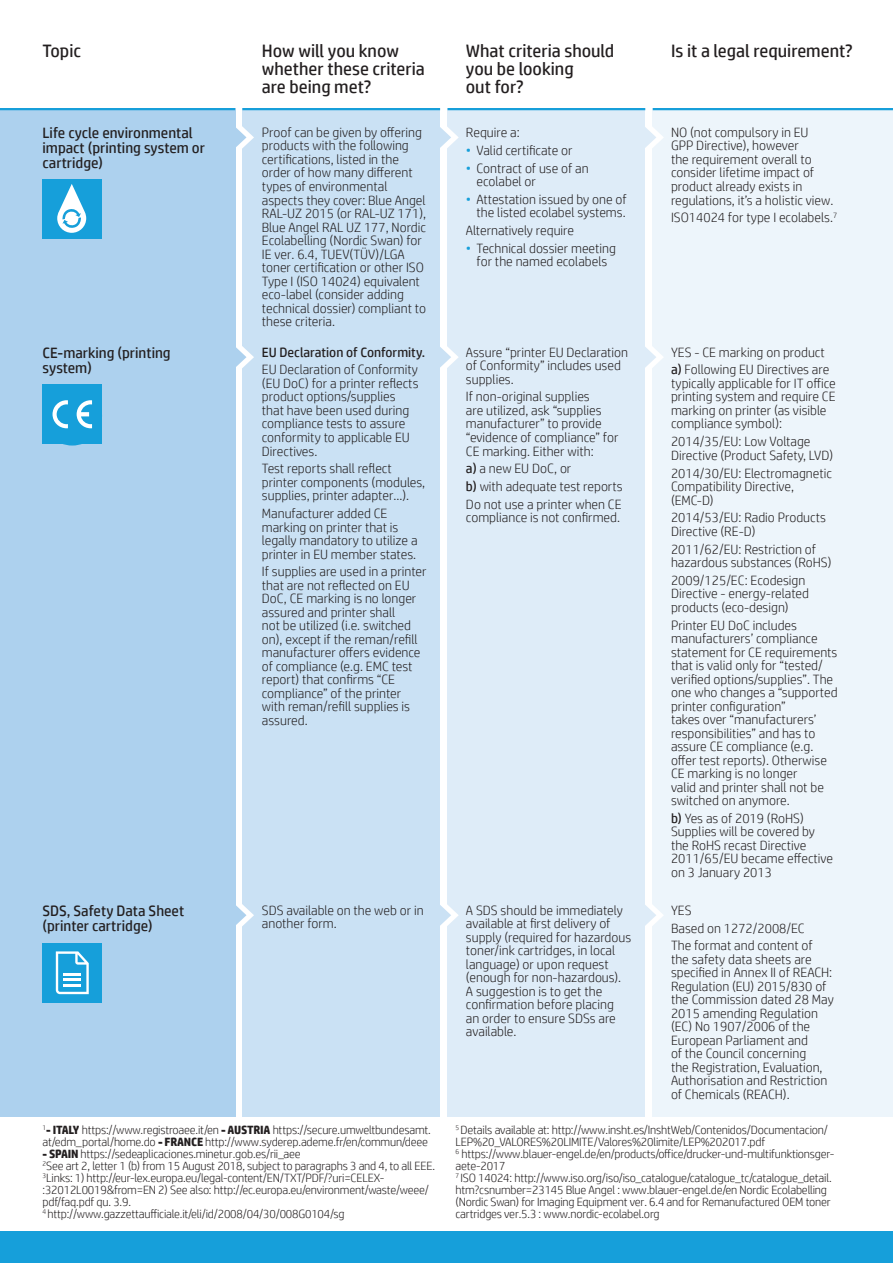
<style>
.page{position:relative;width:893px;height:1263px;background:#fff}
.page>*{position:absolute;margin:0;border:0;box-sizing:border-box;transform-origin:0 0}
.t1{font:18px/18px "HP Simplified";color:#231f20}
.t2{font:15px/15px "HP Simplified";color:#231f20}
.t3{font:300 13.5px/13.5px "HP Simplified";color:#231f20}
.t4{font:13.5px "HP Simplified";color:#231f20}
.t5{font:300 12px/12px "HP Simplified";letter-spacing:-.015em;color:#231f20}
.s1{color:#169fda}
.s2{font-weight:400}
.s3{font-weight:700}
</style>
<div class="page">
<div style="left:0;top:1232px;width:893px;height:31px;background:#169fda"></div>
<div style="left:0;top:108px;width:235px;height:1008px;background:#add1ee"></div>
<div style="left:242px;top:108px;width:198px;height:1008px;background:#cae1f4"></div>
<div style="left:448px;top:108px;width:197px;height:1008px;background:#deecf8"></div>
<div style="left:653px;top:108px;width:240px;height:1008px;background:#edf5fb"></div>
<hr style="left:0;top:108px;width:235px;height:2px;background:#169fda">
<hr style="left:242px;top:108px;width:198px;height:2px;background:#169fda">
<hr style="left:448px;top:108px;width:197px;height:2px;background:#169fda">
<hr style="left:653px;top:108px;width:240px;height:2px;background:#169fda">
<div style="left:43px;top:179px;width:59px;height:60px;background:#169fda"></div>
<svg style="left:57px;top:184px;width:29px;height:49px"></svg>
<svg style="left:235px;top:126px;width:19px;height:23px"></svg>
<svg style="left:440px;top:126px;width:19px;height:23px"></svg>
<svg style="left:645px;top:126px;width:19px;height:23px"></svg>
<div style="left:43px;top:943px;width:59px;height:59px;background:#169fda"></div>
<svg style="left:56px;top:951px;width:33px;height:43px"></svg>
<svg style="left:235px;top:346px;width:19px;height:23px"></svg>
<svg style="left:440px;top:346px;width:19px;height:23px"></svg>
<svg style="left:645px;top:347px;width:18px;height:22px"></svg>
<svg style="left:235px;top:904px;width:19px;height:23px"></svg>
<svg style="left:440px;top:904px;width:19px;height:23px"></svg>
<svg style="left:645px;top:905px;width:18px;height:22px"></svg>
<div style="left:43px;top:384px;width:59px;height:60px;background:#169fda"></div>
<svg style="left:53px;top:400px;width:15px;height:28px"></svg>
<svg style="left:77px;top:400px;width:15px;height:28px"></svg>
<h1 class="t1" style="left:43px;top:42px;width:40px">Topic</h1>
<h1 class="t1" style="left:262px;top:42px;width:164px">How will you know whether these criteria are being met?</h1>
<h1 class="t1" style="left:466px;top:42px;width:150px">What criteria should you be looking<br>out for?</h1>
<h1 class="t1" style="left:671px;top:42px;width:183px">Is it a legal requirement?</h1>
<p class="t3" style="left:466px;top:125px;width:55px">Require a:</p>
<p class="t3" style="left:466px;top:143px;width:108px"><span class="s1">•</span> Valid certificate or</p>
<p class="t3" style="left:477px;top:161px;width:114px;text-indent:-11px"><span class="s1">•</span> Contract of use of an ecolabel or</p>
<p class="t3" style="left:466px;top:192px;width:162px;text-align:right"><span class="s1">•</span> Attestation issued by one of the listed ecolabel systems.</p>
<p class="t3" style="left:466px;top:223px;width:110px">Alternatively require</p>
<p class="t3" style="left:466px;top:241px;width:152px;text-align:center"><span class="s1">•</span> Technical dossier meeting for the named ecolabels</p>
<p class="t3" style="left:671px;top:125px;width:164px">NO (not compulsory in EU<br>GPP Directive), however<br>the requirement overall to consider lifetime impact of product already exists in regulations, it’s a holistic view.</p>
<p class="t3" style="left:671px;top:210px;width:168px">ISO14024 for type I ecolabels.<sup>7</sup></p>
<p class="t3" style="left:262px;top:125px;width:166px">Proof can be given by offering products with the following certifications, listed in the order of how many different types of environmental aspects they cover: Blue Angel<br>RAL-UZ 2015 (or RAL-UZ 171),<br>Blue Angel RAL UZ 177, Nordic<br>Ecolabelling (Nordic Swan) for<br>IE ver. 6.4, TUEV(TÜV)/LGA toner certification or other ISO<br>Type I (ISO 14024) equivalent eco-label (consider adding technical dossier) compliant to these criteria.</p>
<p class="t2" style="left:43px;top:125px;width:164px">Life cycle environmental impact (printing system or cartridge)</p>
<p class="t2" style="left:43px;top:345px;width:130px">CE-marking (printing system)</p>
<p class="t2" style="left:43px;top:903px;width:143px">SDS, Safety Data Sheet (printer cartridge)</p>
<p class="t4" style="left:262px;top:344px;width:165px">EU Declaration of Conformity.</p>
<p class="t3" style="left:262px;top:363px;width:158px">EU Declaration of Conformity (EU DoC) for a printer reflects product options/supplies that have been used during compliance tests to assure conformity to applicable EU<br>Directives.</p>
<p class="t3" style="left:262px;top:461px;width:165px">Test reports shall reflect printer components (modules, supplies, printer adapter...).</p>
<p class="t3" style="left:262px;top:506px;width:157px">Manufacturer added CE marking on printer that is legally mandatory to utilize a printer in EU member states.</p>
<p class="t3" style="left:262px;top:564px;width:166px">If supplies are used in a printer that are not reflected on EU<br>DoC, CE marking is no longer assured and printer shall<br>not be utilized (i.e. switched on), except if the reman/refill manufacturer offers evidence of compliance (e.g. EMC test report) that confirms “CE compliance” of the printer with reman/refill supplies is assured.</p>
<p class="t3" style="left:466px;top:345px;width:164px">Assure “printer EU Declaration of Conformity” includes used supplies.</p>
<p class="t3" style="left:466px;top:390px;width:154px">If non-original supplies<br>are utilized, ask “supplies manufacturer” to provide “evidence of compliance” for<br>CE marking. Either with:</p>
<p class="t3" style="left:466px;top:459px;width:158px;line-height:17.7px"><span class="s2">a)</span> a new EU DoC, or<br><span class="s2">b)</span> with adequate test reports<br>Do not use a printer when CE</p>
<p class="t3" style="left:466px;top:510px;width:156px">compliance is not confirmed.</p>
<p class="t3" style="left:671px;top:343px;width:160px;line-height:17.7px">YES - CE marking on product <span class="s2">a)</span> Following EU Directives are</p>
<p class="t3" style="left:671px;top:376px;width:166px">typically applicable for IT office printing system and require CE marking on printer (as visible compliance symbol):</p>
<p class="t3" style="left:671px;top:434px;width:164px">2014/35/EU: Low Voltage<br>Directive (Product Safety, LVD)</p>
<p class="t3" style="left:671px;top:466px;width:162px">2014/30/EU: Electromagnetic<br>Compatibility Directive, (EMC-D)</p>
<p class="t3" style="left:671px;top:510px;width:156px">2014/53/EU: Radio Products<br>Directive (RE-D)</p>
<p class="t3" style="left:671px;top:542px;width:162px">2011/62/EU: Restriction of hazardous substances (RoHS)</p>
<p class="t3" style="left:671px;top:573px;width:140px">2009/125/EC: Ecodesign<br>Directive - energy-related products (eco-design)</p>
<p class="t3" style="left:671px;top:618px;width:168px">Printer EU DoC includes manufacturers’ compliance statement for CE requirements that is valid only for “tested/ verified options/supplies”. The one who changes a “supported printer configuration”<br>takes over “manufacturers’ responsibilities” and has to assure CE compliance (e.g. offer test reports). Otherwise<br>CE marking is no longer<br>valid and printer shall not be switched on anymore.</p>
<p class="t3" style="left:671px;top:811px;width:164px"><span class="s2">b)</span> Yes as of 2019 (RoHS)<br>Supplies will be covered by the RoHS recast Directive<br>2011/65/EU became effective on 3 January 2013</p>
<p class="t3" style="left:262px;top:903px;width:163px">SDS available on the web or in another form.</p>
<p class="t3" style="left:466px;top:903px;width:167px">A SDS should be immediately available at first delivery of supply (required for hazardous toner/ink cartridges, in local language) or upon request (enough for non-hazardous).<br>A suggestion is to get the confirmation before placing<br>an order to ensure SDSs are available.</p>
<p class="t3" style="left:671px;top:901px;width:143px;line-height:17.7px">YES<br>Based on 1272/2008/EC<br>The format and content of</p>
<p class="t3" style="left:671px;top:952px;width:164px">the safety data sheets are specified in Annex II of REACH:<br>Regulation (EU) 2015/830 of the Commission dated 28 May<br>2015 amending Regulation (EC) No 1907/2006 of the<br>European Parliament and<br>of the Council concerning<br>the Registration, Evaluation,<br>Authorisation and Restriction of Chemicals (REACH).</p>
<p class="t5" style="left:43px;top:1124px;width:390px"><sup>1</sup><span class="s3">- ITALY</span> https://www.registroaee.it/en <span class="s3">- AUSTRIA</span> https://secure.umweltbundesamt. at/edm_portal/home.do <span class="s3">- FRANCE</span> http://www.syderep.ademe.fr/en/commun/deee</p>
<p class="t5" style="left:43px;top:1148px;width:394px"><span class="s3">- SPAIN</span> https://sedeaplicaciones.minetur.gob.es/rii_aee<br><sup>2</sup>See art 2, letter 1 (b) from 15 August 2018, subject to paragraphs 3 and 4, to all EEE.<br><sup>3</sup>Links: 1) http://eur-lex.europa.eu/legal-content/EN/TXT/PDF/?uri=CELEX-:32012L0019&amp;from=EN 2) See also: http://ec.europa.eu/environment/waste/weee/ pdf/faq.pdf qu. 3.9.<br><sup>4</sup> http://www.gazzettaufficiale.it/eli/id/2008/04/30/008G0104/sg</p>
<p class="t5" style="left:455px;top:1124px;width:380px"><sup>5</sup> Details available at: http://www.insht.es/InshtWeb/Contenidos/Documentacion/ LEP%20_VALORES%20LIMITE/Valores%20limite/LEP%202017.pdf<br><sup>6</sup> https://www.blauer-engel.de/en/products/office/drucker-und-multifunktionsger&shy;aete-2017<br><sup>7</sup> ISO 14024: http://www.iso.org/iso/iso_catalogue/catalogue_tc/catalogue_detail. htm?csnumber=23145 Blue Angel : www.blauer-engel.de/en Nordic Ecolabelling (Nordic Swan) for Imaging Equipment ver. 6.4 and for Remanufactured OEM toner cartridges ver.5.3 : www.nordic-ecolabel.org</p>
</div>
